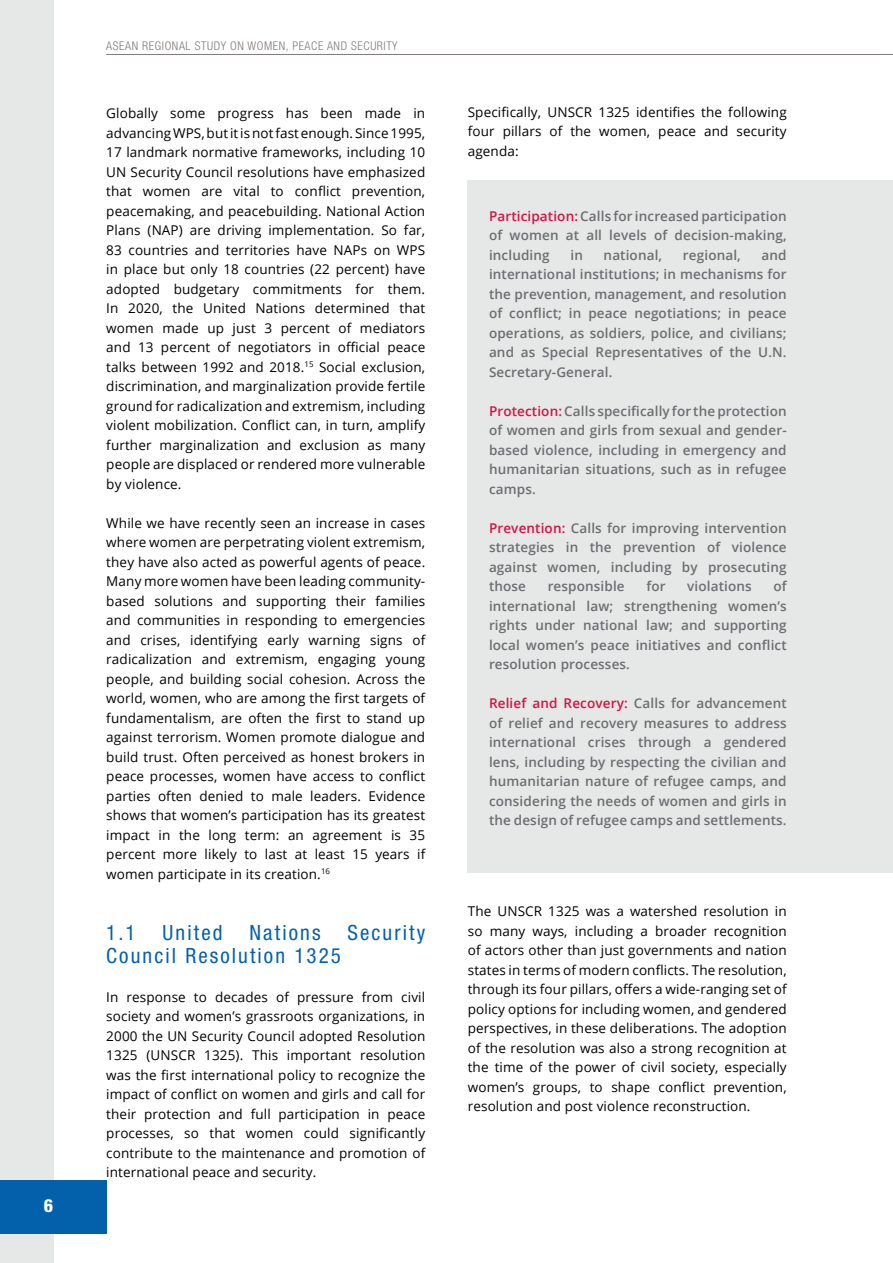
<style>
.page{position:relative;width:893px;height:1263px;background:#fff}
.page>*{position:absolute;margin:0;border:0;box-sizing:border-box;transform-origin:0 0}
.t1{font:condensed 21px "Helvetica Neue LT Pro";letter-spacing:.1em;color:#0361ab}
.t2{font:800 condensed 18px "Helvetica Neue LT Pro";color:#fff}
.t3{font:13.5px/19.5px "Open Sans";letter-spacing:.01em;color:#000;text-align:justify}
.t4{font:600 13.5px/19.5px "Open Sans";letter-spacing:.01em;color:#6d6e71;text-align:justify}
.t5{font:300 condensed 12px "Helvetica Neue LT Pro";letter-spacing:.05em;color:#807b78}
.s1{color:#d31245}
</style>
<div class="page">
<div style="left:0;top:0;width:53px;height:1263px;background:#e6e7e7"></div>
<div style="left:0;top:1180px;width:106px;height:53px;background:#0361ab"></div>
<hr style="left:106px;top:54px;width:787px;height:1px;background:#807b78">
<div style="left:468px;top:181px;width:425px;height:692px;background:#e6e7e7"></div>
<h2 class="t2" style="left:44px;top:1194px;width:11px">6</h2>
<p class="t5" style="left:106px;top:39px;width:293px">ASEAN REGIONAL STUDY ON WOMEN, PEACE AND SECURITY</p>
<p class="t3" style="left:106px;top:103px;width:320px">Globally some progress has been made in advancing WPS, but it is not fast enough. Since 1995, 17 landmark normative frameworks, including 10<br>UN Security Council resolutions have emphasized that women are vital to conflict prevention, peacemaking, and peacebuilding. National Action Plans (NAP) are driving implementation. So far, 83 countries and territories have NAPs on WPS in place but only 18 countries (22 percent) have adopted budgetary commitments for them.<br>In 2020, the United Nations determined that women made up just 3 percent of mediators and 13 percent of negotiators in official peace talks between 1992 and 2018.<sup>15</sup> Social exclusion, discrimination, and marginalization provide fertile ground for radicalization and extremism, including violent mobilization. Conflict can, in turn, amplify further marginalization and exclusion as many people are displaced or rendered more vulnerable by violence.</p>
<p class="t3" style="left:106px;top:513px;width:320px">While we have recently seen an increase in cases where women are perpetrating violent extremism, they have also acted as powerful agents of peace.<br>Many more women have been leading community&shy;based solutions and supporting their families and communities in responding to emergencies and crises, identifying early warning signs of radicalization and extremism, engaging young people, and building social cohesion. Across the world, women, who are among the first targets of fundamentalism, are often the first to stand up against terrorism. Women promote dialogue and build trust. Often perceived as honest brokers in peace processes, women have access to conflict parties often denied to male leaders. Evidence shows that women’s participation has its greatest impact in the long term: an agreement is 35 percent more likely to last at least 15 years if women participate in its creation.<sup>16</sup></p>
<h1 class="t1" style="left:106px;top:921px;width:31px">1.1</h1>
<h1 class="t1" style="left:163px;top:921px;width:61px">United</h1>
<h1 class="t1" style="left:249px;top:921px;width:73px">Nations</h1>
<h1 class="t1" style="left:348px;top:921px;width:79px">Security</h1>
<h1 class="t1" style="left:106px;top:943px;width:236px">Council Resolution 1325</h1>
<p class="t3" style="left:106px;top:987px;width:320px">In response to decades of pressure from civil society and women’s grassroots organizations, in 2000 the UN Security Council adopted Resolution 1325 (UNSCR 1325). This important resolution was the first international policy to recognize the impact of conflict on women and girls and call for their protection and full participation in peace processes, so that women could significantly contribute to the maintenance and promotion of international peace and security.</p>
<p class="t3" style="left:468px;top:102px;width:320px">Specifically, UNSCR 1325 identifies the following four pillars of the women, peace and security agenda:</p>
<p class="t4" style="left:489px;top:206px;width:299px"><span class="s1">Participation:</span> Calls for increased participation of women at all levels of decision-making, including</p>
<p class="t4" style="left:489px;top:245px;width:299px;text-indent:273px">and international institutions; in mechanisms for the prevention, management, and resolution of conflict; in peace negotiations; in peace operations, as soldiers, police, and civilians; and as Special Representatives of the U.N.<br>Secretary-General.</p>
<p class="t4" style="left:489px;top:401px;width:299px"><span class="s1">Protection:</span> Calls specifically for the protection of women and girls from sexual and gender&shy;based violence, including in emergency and humanitarian situations, such as in refugee camps.</p>
<p class="t4" style="left:489px;top:518px;width:299px"><span class="s1">Prevention:</span> Calls for improving intervention strategies in the prevention of violence against women, including by prosecuting those</p>
<p class="t4" style="left:570px;top:245px;width:14px">in</p>
<p class="t4" style="left:604px;top:245px;width:60px">national,</p>
<p class="t4" style="left:683px;top:245px;width:59px">regional,</p>
<p class="t4" style="left:489px;top:576px;width:299px;text-indent:284px">of international law; strengthening women’s rights under national law; and supporting local women’s peace initiatives and conflict resolution processes.</p>
<p class="t4" style="left:489px;top:693px;width:299px"><span class="s1">Relief and Recovery:</span> Calls for advancement of relief and recovery measures to address international crises through a gendered lens, including by respecting the civilian and humanitarian nature of refugee camps, and considering the needs of women and girls in the design of refugee camps and settlements.</p>
<p class="t4" style="left:548px;top:576px;width:79px">responsible</p>
<p class="t4" style="left:646px;top:576px;width:21px">for</p>
<p class="t4" style="left:687px;top:576px;width:66px">violations</p>
<p class="t3" style="left:468px;top:901px;width:320px">The UNSCR 1325 was a watershed resolution in so many ways, including a broader recognition of actors other than just governments and nation states in terms of modern conflicts. The resolution, through its four pillars, offers a wide-ranging set of policy options for including women, and gendered perspectives, in these deliberations. The adoption of the resolution was also a strong recognition at the time of the power of civil society, especially women’s groups, to shape conflict prevention, resolution and post violence reconstruction.</p>
</div>
